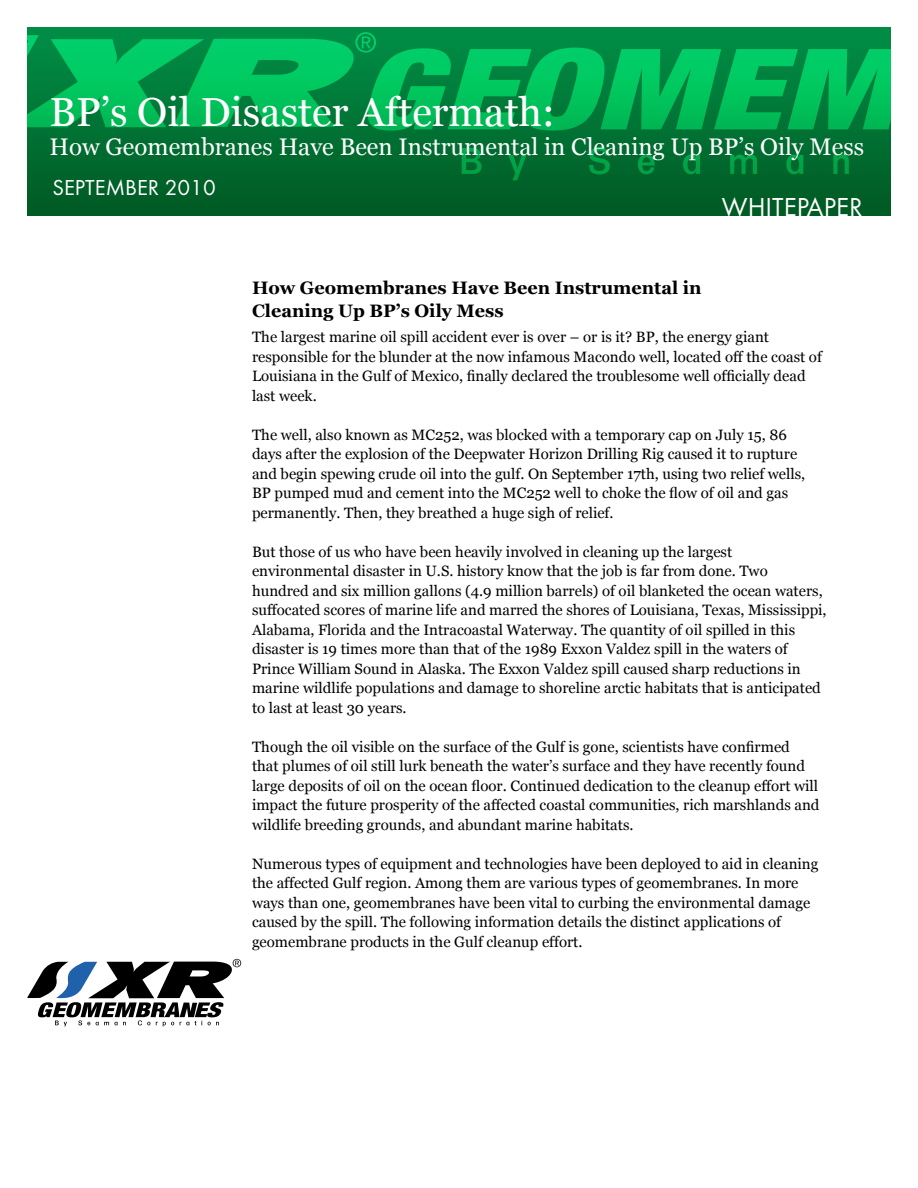
<style>
.page{position:relative;width:918px;height:1188px;background:#fff}
.page>*{position:absolute;margin:0;border:0;box-sizing:border-box;transform-origin:0 0}
.t1{font:40.5px "Georgia";color:#fff}
.t2{font:27px "Futura";color:#fff}
.t3{font:24px "Georgia";color:#fff}
.t4{font:22.5px "Futura";color:#fff}
.t5{font:700 18px/22.5px "Georgia";color:#000}
.t6{font:15px/19.5px "Georgia";color:#000}
</style>
<div class="page">
<div style="left:27px;top:27px;width:864px;height:188px;background:#00652b"></div>
<svg style="left:462px;top:148px;width:20px;height:26px"></svg>
<svg style="left:508px;top:155px;width:19px;height:25px"></svg>
<svg style="left:589px;top:147px;width:21px;height:28px"></svg>
<svg style="left:638px;top:154px;width:17px;height:20px"></svg>
<svg style="left:683px;top:154px;width:17px;height:21px"></svg>
<svg style="left:730px;top:154px;width:27px;height:20px"></svg>
<svg style="left:786px;top:154px;width:17px;height:21px"></svg>
<svg style="left:833px;top:154px;width:16px;height:20px"></svg>
<svg style="left:27px;top:32px;width:864px;height:103px;background:#00a64f"></svg>
<hr style="left:27px;top:27px;width:1px;height:35px;background:#000">
<hr style="left:917px;top:27px;width:1px;height:35px;background:#000">
<svg style="left:27px;top:959px;width:214px;height:67px"></svg>
<h1 class="t1" style="left:50px;top:88px;width:507px">BP’s Oil Disaster Aftermath:</h1>
<h3 class="t3" style="left:50px;top:132px;width:816px">How Geomembranes Have Been Instrumental in Cleaning Up BP’s Oily Mess</h3>
<h3 class="t4" style="left:52px;top:175px;width:165px">SEPTEMBER 2010</h3>
<h2 class="t2" style="left:722px;top:191px;width:142px">WHITEPAPER</h2>
<p class="t5" style="left:252px;top:277px;width:451px">How Geomembranes Have Been Instrumental in<br>Cleaning Up BP’s Oily Mess</p>
<p class="t6" style="left:252px;top:328px;width:571px">The largest marine oil spill accident ever is over – or is it? BP, the energy giant responsible for the blunder at the now infamous Macondo well, located off the coast of Louisiana in the Gulf of Mexico, finally declared the troublesome well officially dead last week.</p>
<p class="t6" style="left:252px;top:425px;width:555px">The well, also known as MC252, was blocked with a temporary cap on July 15, 86 days after the explosion of the Deepwater Horizon Drilling Rig caused it to rupture and begin spewing crude oil into the gulf. On September 17th, using two relief wells, BP pumped mud and cement into the MC252 well to choke the flow of oil and gas permanently. Then, they breathed a huge sigh of relief.</p>
<p class="t6" style="left:252px;top:542px;width:576px">But those of us who have been heavily involved in cleaning up the largest environmental disaster in U.S. history know that the job is far from done. Two hundred and six million gallons (4.9 million barrels) of oil blanketed the ocean waters, suffocated scores of marine life and marred the shores of Louisiana, Texas, Mississippi, Alabama, Florida and the Intracoastal Waterway. The quantity of oil spilled in this disaster is 19 times more than that of the 1989 Exxon Valdez spill in the waters of Prince William Sound in Alaska. The Exxon Valdez spill caused sharp reductions in marine wildlife populations and damage to shoreline arctic habitats that is anticipated to last at least 30 years.</p>
<p class="t6" style="left:252px;top:737px;width:569px">Though the oil visible on the surface of the Gulf is gone, scientists have confirmed that plumes of oil still lurk beneath the water’s surface and they have recently found large deposits of oil on the ocean floor. Continued dedication to the cleanup effort will impact the future prosperity of the affected coastal communities, rich marshlands and wildlife breeding grounds, and abundant marine habitats.</p>
<p class="t6" style="left:252px;top:854px;width:568px">Numerous types of equipment and technologies have been deployed to aid in cleaning the affected Gulf region. Among them are various types of geomembranes. In more ways than one, geomembranes have been vital to curbing the environmental damage caused by the spill. The following information details the distinct applications of geomembrane products in the Gulf cleanup effort.</p>
</div>
